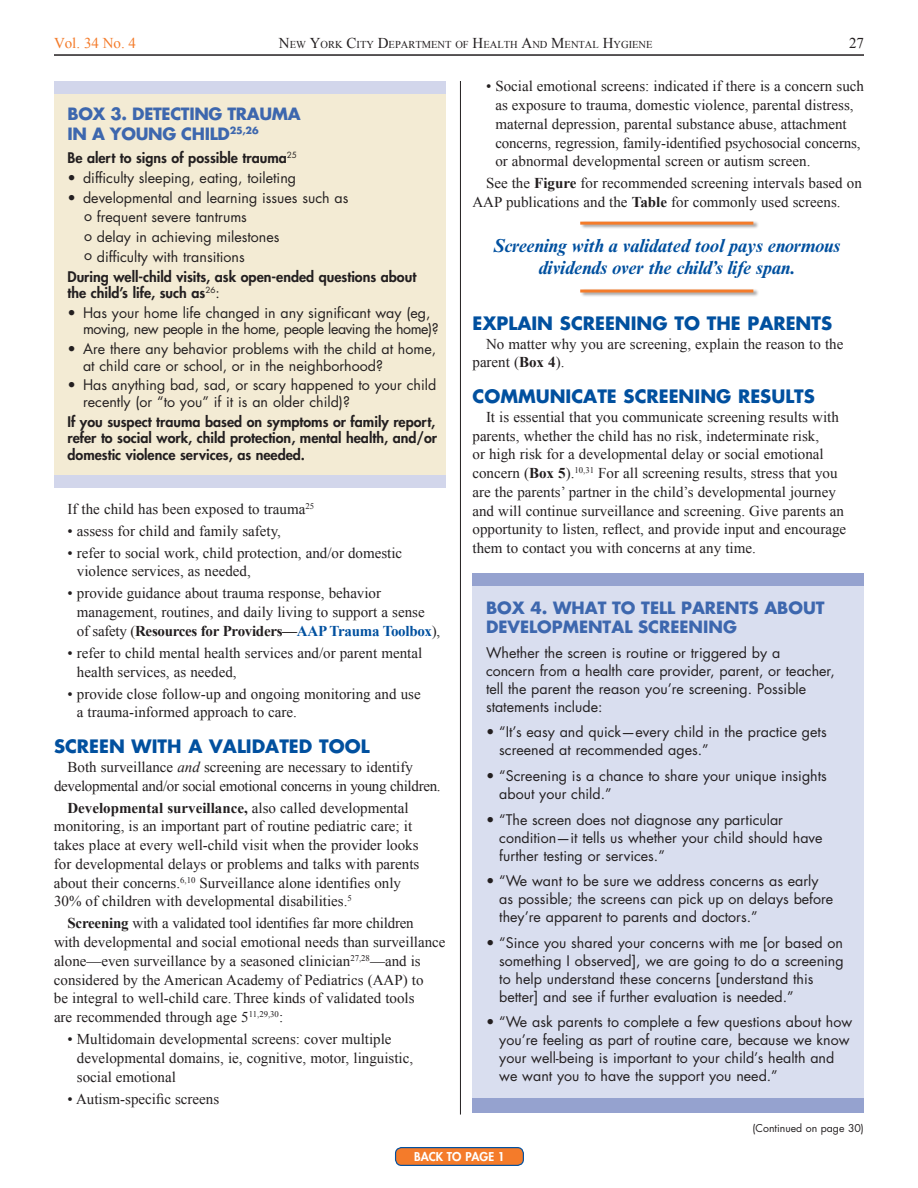
<style>
.page{position:relative;width:918px;height:1188px;background:#fff}
.page>*{position:absolute;margin:0;border:0;box-sizing:border-box;transform-origin:0 0}
.t1{font:italic 700 18.75px/22.5px "Times New Roman MT Std";letter-spacing:-.015em;color:#01509f;text-align:center}
.t2{font:700 18px "Futura Std";color:#01509f}
.t3{font:700 16.5px/19.5px "Futura";color:#3d67ae}
.t4{font:700 16.5px/19.5px "Futura";letter-spacing:-.02em;color:#3d67ae}
.t5{font:15px/18.8px "Times New Roman";color:#231f20}
.t6{font:15px/18.8px "Times New Roman";letter-spacing:-.02em;color:#231f20}
.t7{font:15px "Times New Roman";color:#f47b2a}
.t8{font:14.25px/18px "Futura";color:#231f20}
.t9{font:800 14.25px/16.5px "Futura";color:#231f20}
.t10{font:14.25px/16.5px "Futura";letter-spacing:-.03em;color:#231f20}
.t11{font:800 11.85px "Futura";color:#fff}
.t12{font:10.5px "Times New Roman";color:#231f20}
.t13{font:10.5px "Futura";color:#231f20}
.s1{font-size:15px}
.s2{font-family:"Futura Std"}
.s3{font-weight:400}
.s4{font-weight:700}
.s5{font-weight:700;color:#01509f}
.s6{font-style:italic}
</style>
<div class="page">
<hr style="left:54px;top:54px;width:810px;height:2px;background:#231f20">
<div style="left:54px;top:81px;width:392px;height:406px;background:#d2d6eb"></div>
<div style="left:54px;top:94px;width:392px;height:380px;background:#f3ebd4"></div>
<hr style="left:460px;top:81px;width:1px;height:1034px;background:#231f20">
<div style="left:396px;top:1148px;width:127px;height:17px;background:#f47b2a;border-radius:6px"></div>
<div style="left:395px;top:1147px;width:129px;height:19px;border:1px solid #01509f;border-radius:6px"></div>
<div style="left:580px;top:221px;width:179px;height:9px;background:#231f20;opacity:.5"></div>
<hr style="left:580px;top:222px;width:173px;height:3px;background:#f47b2a">
<div style="left:580px;top:289px;width:179px;height:9px;background:#231f20;opacity:.5"></div>
<hr style="left:580px;top:290px;width:173px;height:3px;background:#f47b2a">
<div style="left:473px;top:573px;width:391px;height:540px;background:#95a2cf"></div>
<div style="left:472px;top:586px;width:392px;height:512px;background:#d9deef"></div>
<p class="t7" style="left:54px;top:32px;width:84px">Vol. 34 No. 4</p>
<p class="t12" style="left:279px;top:37px;width:375px"><span class="s1">N</span>EW <span class="s1">Y</span>ORK <span class="s1">C</span>ITY <span class="s1">D</span>EPARTMENT OF <span class="s1">H</span>EALTH <span class="s1">A</span>ND <span class="s1">M</span>ENTAL <span class="s1">H</span>YGIENE</p>
<p class="t5" style="left:849px;top:33px;width:16px">27</p>
<p class="t4" style="left:68px;top:104px;width:235px">BOX 3. DETECTING TRAUMA<br>IN A YOUNG CHILD<sup>25,26</sup></p>
<p class="t9" style="left:68px;top:150px;width:231px">Be alert to signs of possible trauma<sup>25</sup></p>
<p class="t8" style="left:68px;top:169px;width:230px">• difficulty sleeping, eating, toileting</p>
<p class="t8" style="left:68px;top:189px;width:282px">• developmental and learning issues such as</p>
<p class="t8" style="left:84px;top:208px;width:164px"><span class="s2">o</span> frequent severe tantrums</p>
<p class="t8" style="left:84px;top:228px;width:197px"><span class="s2">o</span> delay in achieving milestones</p>
<p class="t8" style="left:84px;top:248px;width:162px"><span class="s2">o</span> difficulty with transitions</p>
<p class="t9" style="left:68px;top:268px;width:350px">During well-child visits, ask open-ended questions about</p>
<p class="t9" style="left:68px;top:285px;width:154px">the child’s life, such as<sup>26</sup><span class="s3">:</span></p>
<p class="t10" style="left:83px;top:305px;width:357px;text-indent:-16px">• Has your home life changed in any significant way (eg, moving, new people in the home, people leaving the home)?</p>
<p class="t8" style="left:83px;top:341px;width:355px;line-height:16.5px;text-indent:-16px">• Are there any behavior problems with the child at home, at child care or school, or in the neighborhood?</p>
<p class="t8" style="left:83px;top:377px;width:355px;line-height:16.5px;text-indent:-16px">• Has anything bad, sad, or scary happened to your child recently (or “to you” if it is an older child)?</p>
<p class="t9" style="left:67px;top:413px;width:371px">If you suspect trauma based on symptoms or family report, refer to social work, child protection, mental health, and/or domestic violence services, as needed.</p>
<p class="t5" style="left:68px;top:499px;width:248px">If the child has been exposed to trauma<sup>25</sup></p>
<p class="t5" style="left:68px;top:521px;width:215px">• assess for child and family safety,</p>
<p class="t5" style="left:77px;top:543px;width:327px;text-indent:-9px">• refer to social work, child protection, and/or domestic violence services, as needed,</p>
<p class="t5" style="left:77px;top:584px;width:365px;text-indent:-9px">• provide guidance about trauma response, behavior management, routines, and daily living to support a sense of safety (<span class="s4">Resources for Providers—</span><span class="s5">AAP Trauma Toolbox</span>),</p>
<p class="t5" style="left:77px;top:643px;width:347px;text-indent:-9px">• refer to child mental health services and/or parent mental health services, as needed,</p>
<p class="t5" style="left:77px;top:684px;width:345px;text-indent:-9px">• provide close follow-up and ongoing monitoring and use a trauma-informed approach to care.</p>
<p class="t2" style="left:54px;top:734px;width:317px">SCREEN WITH A VALIDATED TOOL</p>
<p class="t6" style="left:54px;top:757px;width:388px;text-indent:13px">Both surveillance <span class="s6">and</span> screening are necessary to identify developmental and/or social emotional concerns in young children.</p>
<p class="t5" style="left:54px;top:798px;width:367px;text-indent:14px"><span class="s4">Developmental surveillance,</span> also called developmental monitoring, is an important part of routine pediatric care; it takes place at every well-child visit when the provider looks for developmental delays or problems and talks with parents about their concerns.<sup>6,10</sup> Surveillance alone identifies only 30% of children with developmental disabilities.<sup>5</sup></p>
<p class="t5" style="left:54px;top:914px;width:393px;text-indent:14px"><span class="s4">Screening</span> with a validated tool identifies far more children<br>with developmental and social emotional needs than surveillance alone—even surveillance by a seasoned clinician<sup>27,28</sup>—and is considered by the American Academy of Pediatrics (AAP) to<br>be integral to well-child care.Three kinds of validated tools<br>are recommended through age 5<sup>11,29,30</sup>:</p>
<p class="t5" style="left:77px;top:1029px;width:338px;text-indent:-9px">• Multidomain developmental screens: cover multiple developmental domains, ie, cognitive, motor, linguistic, social emotional</p>
<p class="t5" style="left:68px;top:1089px;width:153px">• Autism-specific screens</p>
<p class="t5" style="left:495px;top:77px;width:370px;text-indent:-9px">• Social emotional screens: indicated if there is a concern such as exposure to trauma, domestic violence, parental distress, maternal depression, parental substance abuse, attachment concerns, regression, family-identified psychosocial concerns, or abnormal developmental screen or autism screen.</p>
<p class="t5" style="left:473px;top:174px;width:391px;text-indent:14px">See the <span class="s4">Figure</span> for recommended screening intervals based on<br>AAP publications and the <span class="s4">Table</span> for commonly used screens.</p>
<p class="t1" style="left:493px;top:234px;width:349px">Screening with a validated tool pays enormous dividends over the child’s life span.</p>
<p class="t2" style="left:472px;top:311px;width:361px">EXPLAIN SCREENING TO THE PARENTS</p>
<p class="t5" style="left:472px;top:334px;width:372px;text-indent:14px">No matter why you are screening, explain the reason to the parent (<span class="s4">Box 4</span>).</p>
<p class="t2" style="left:472px;top:385px;width:344px">COMMUNICATE SCREENING RESULTS</p>
<p class="t5" style="left:472px;top:407px;width:375px;text-indent:14px">It is essential that you communicate screening results with parents, whether the child has no risk, indeterminate risk,<br>or high risk for a developmental delay or social emotional concern (<span class="s4">Box 5</span>).<sup>10,31</sup> For all screening results, stress that you are the parents’ partner in the child’s developmental journey and will continue surveillance and screening. Give parents an opportunity to listen, reflect, and provide input and encourage them to contact you with concerns at any time.</p>
<p class="t3" style="left:486px;top:597px;width:340px">BOX 4. WHAT TO TELL PARENTS ABOUT<br>DEVELOPMENTAL SCREENING</p>
<p class="t8" style="left:486px;top:644px;width:350px">Whether the screen is routine or triggered by a<br>concern from a health care provider, parent, or teacher, tell the parent the reason you’re screening. Possible statements include:</p>
<p class="t8" style="left:499px;top:723px;width:329px;text-indent:-13px">• “It’s easy and quick—every child in the practice gets screened at recommended ages.”</p>
<p class="t8" style="left:499px;top:767px;width:329px;text-indent:-13px">• “Screening is a chance to share your unique insights about your child.”</p>
<p class="t8" style="left:499px;top:810px;width:325px;text-indent:-13px">• “The screen does not diagnose any particular condition—it tells us whether your child should have further testing or services.”</p>
<p class="t8" style="left:499px;top:872px;width:336px;text-indent:-13px">• “We want to be sure we address concerns as early as possible; the screens can pick up on delays before they’re apparent to parents and doctors.”</p>
<p class="t8" style="left:499px;top:934px;width:346px;text-indent:-13px">• “Since you shared your concerns with me [or based on something I observed], we are going to do a screening to help understand these concerns [understand this better] and see if further evaluation is needed.”</p>
<p class="t8" style="left:499px;top:1013px;width:355px;text-indent:-13px">• “We ask parents to complete a few questions about how you’re feeling as part of routine care, because we know your well-being is important to your child’s health and we want you to have the support you need.”</p>
<p class="t13" style="left:753px;top:1122px;width:113px">(Continued on page 30)</p>
<p class="t11" style="left:414px;top:1149px;width:92px">BACK TO PAGE 1</p>
</div>
